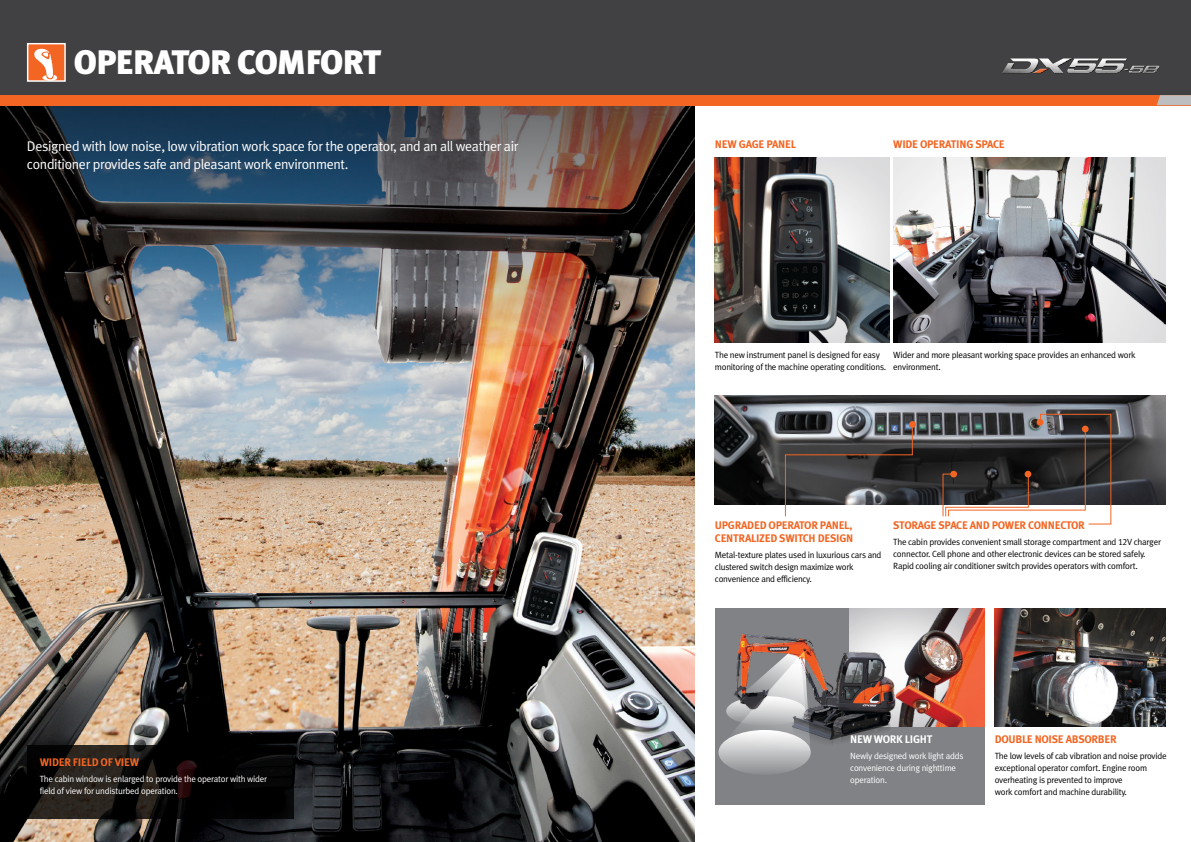
<style>
.page{position:relative;width:1191px;height:842px;background:#fff}
.page>*{position:absolute;margin:0;border:0;box-sizing:border-box;transform-origin:0 0}
.t1{font:900 34px "Meta Plus Lining";letter-spacing:-.025em;color:#fff}
.t2{font:14px/18px "Meta Plus Lining Normal";letter-spacing:-.025em;color:#fff}
.t3{font:700 11px/13px "Meta Plus Lining";letter-spacing:-.025em;color:#f26522;text-align:right}
.t4{font:700 11px "Meta Plus Lining";letter-spacing:-.025em;color:#fff}
.t5{font:9px/12px "Meta Plus Lining Normal";letter-spacing:-.025em;color:#000}
.t6{font:9px/12px "Meta Plus Lining Normal";letter-spacing:-.025em;color:#fff}
</style>
<div class="page">
<img style="left:0;top:0;width:1191px;height:842px">
<h1 class="t1" style="left:74px;top:43px;width:309px">OPERATOR COMFORT</h1>
<h2 class="t2" style="left:27px;top:137px;width:493px">Designed with low noise, low vibration work space for the operator, and an all weather air conditioner provides safe and pleasant work environment.</h2>
<p class="t3" style="left:40px;top:755px;width:83px">WIDER FIELD OF VIEW</p>
<p class="t6" style="left:40px;top:772px;width:229px">The cabin window is enlarged to provide the operator with wider field of view for undisturbed operation.</p>
<p class="t3" style="left:715px;top:138px;width:8px">NEW</p>
<p class="t3" style="left:739px;top:138px;width:59px">GAGE PANEL</p>
<p class="t3" style="left:893px;top:138px;width:112px">WIDE OPE RATI NG SPACE</p>
<p class="t5" style="left:715px;top:349px;width:173px">The new instrument panel is designed for easy monitoring of the machine operating conditions.</p>
<p class="t5" style="left:893px;top:349px;width:244px">Wider and more pleasant working space provides an enhanced work environment.</p>
<p class="t3" style="left:715px;top:518px;width:40px">UPGRADED</p>
<p class="t3" style="left:715px;top:518px;width:140px">OPE RATOR PANEL,<br>CE NTRALIZED SWITCH DESIGN</p>
<p class="t5" style="left:715px;top:549px;width:168px">Metal-texture plates used in luxurious cars and clustered switch design maximize work convenience and efficiency.</p>
<p class="t3" style="left:893px;top:518px;width:193px">STORAGE SPACE AND POWE R CONNECTOR</p>
<p class="t5" style="left:893px;top:536px;width:269px">The cabin provides convenient small storage compartment and 12V charger connector. Cell phone and other electronic devices can be stored safely.<br>Rapid cooling air conditioner switch provides operators with comfort.</p>
<p class="t4" style="left:850px;top:733px;width:8px">NEW</p>
<p class="t4" style="left:874px;top:733px;width:58px">WORK LIGHT</p>
<p class="t6" style="left:850px;top:750px;width:115px">Newly designed work light adds convenience during nighttime operation.</p>
<p class="t3" style="left:994px;top:733px;width:123px">DOUBLE NOISE ABSORBER</p>
<p class="t5" style="left:994px;top:750px;width:173px">The low levels of cab vibration and noise provide exceptional operator comfort. Engine room overheating is prevented to improve<br>work comfort and machine durability.</p>
</div>
